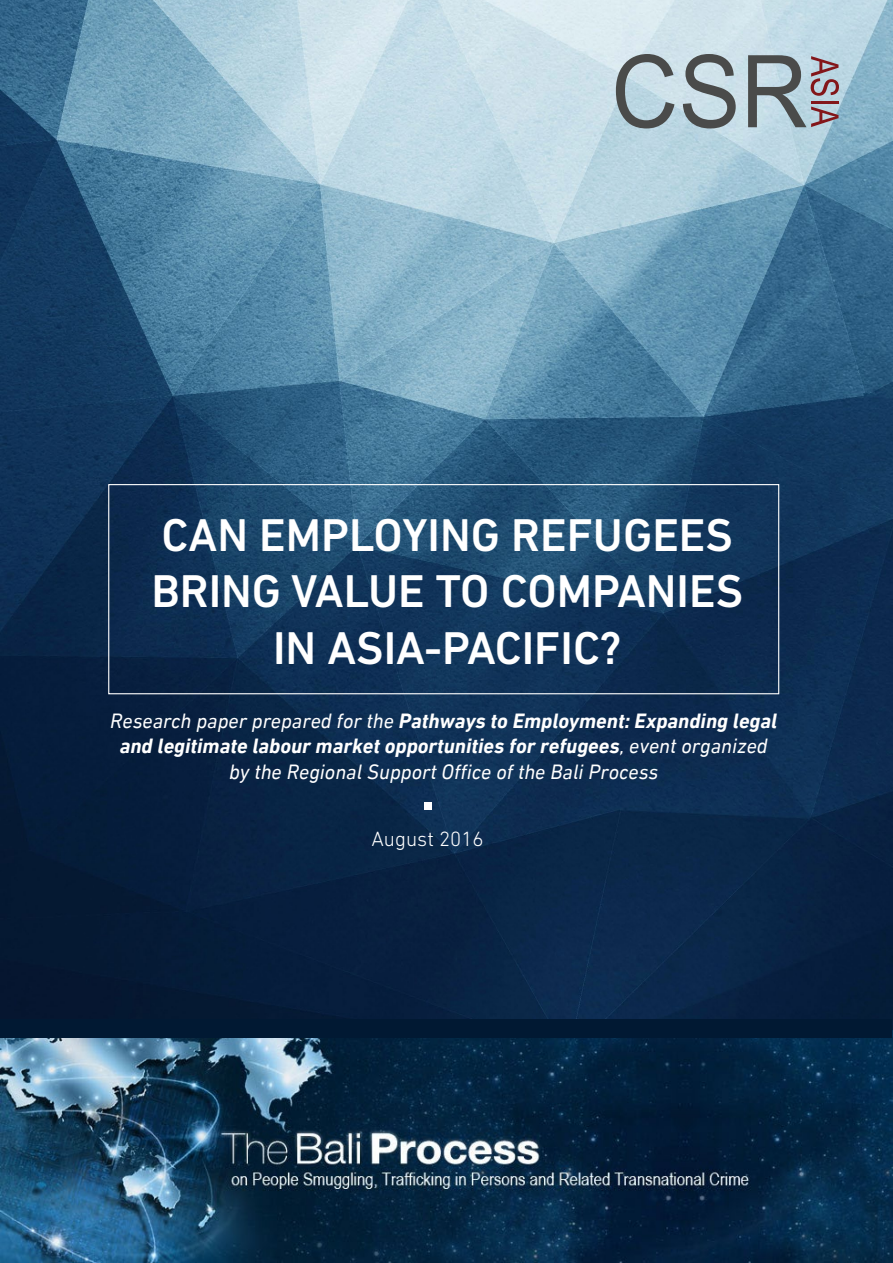
<style>
.page{position:relative;width:893px;height:1263px;background:#fff}
.page>*{position:absolute;margin:0;border:0;box-sizing:border-box;transform-origin:0 0}
.t1{font:500 46.8px/56.1px "DIN Next LT Pro";color:#fff;text-align:center}
.t2{font:italic 21px/25.2px "DIN Next W10";color:#fff;text-align:center}
.t3{font:300 21px "DIN Next LT Pro";color:#fff}
.s1{font-weight:700}
</style>
<div class="page">
<img style="left:0;top:0;width:893px;height:1030px">
<img style="left:0;top:1030px;width:893px;height:233px">
<div style="left:1px;top:1019px;width:891px;height:18px;background:#011933"></div>
<svg style="left:616px;top:54px;width:58px;height:74px;background:#9cadb3"></svg>
<svg style="left:683px;top:54px;width:53px;height:74px;background:#97a3a8"></svg>
<svg style="left:748px;top:55px;width:91px;height:72px;background:#989ea5"></svg>
<div style="left:108px;top:484px;width:671px;height:210px;border:1px solid #fff"></div>
<div style="left:424px;top:803px;width:7px;height:7px;background:#fff"></div>
<h1 class="t1" style="left:151px;top:507px;width:593px">CAN EMPLOYING REFUGEES<br>BRING VALUE TO COMPANIES<br>IN ASIA-PACIFIC?</h1>
<p class="t2" style="left:110px;top:708px;width:669px">Research paper prepared for the <span class="s1">Pathways to Employment: Expanding legal and legitimate labour market opportunities for refugees</span>, event organized by the Regional Support Office of the Bali Process</p>
<p class="t3" style="left:371px;top:827px;width:114px">August 2016</p>
</div>
